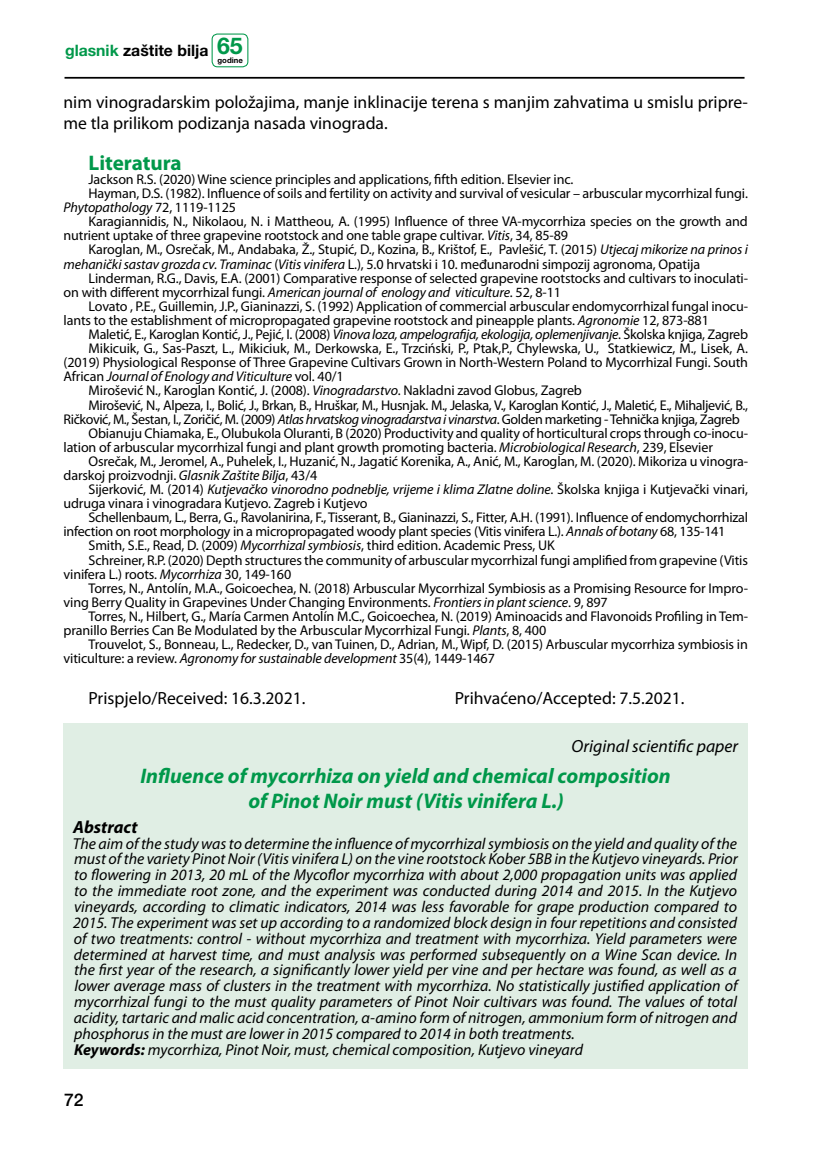
<style>
.page{position:relative;width:819px;height:1166px;background:#fff}
.page>*{position:absolute;margin:0;border:0;box-sizing:border-box;transform-origin:0 0}
.t1{font:italic 700 21.18px/24.7px "Myriad Pro";color:#00984a;text-align:center}
.t2{font:700 21.18px "Myriad Pro";color:#00984a}
.t3{font:17.68px/20.3px "Myriad Pro";color:#000}
.t4{font:italic 17.68px "Myriad Pro";color:#000}
.t5{font:italic 700 17.68px "Myriad Pro";color:#000}
.t6{font:500 17.68px "Helvetica Neue LT Pro";color:#000}
.t7{font:500 17.5px "Helvetica Neue LT Pro";color:#000}
.t8{font:italic 15.92px/15.9px "Myriad Pro";color:#000}
.t9{font:700 15.92px "Helvetica Neue LT Pro";color:#000}
.t10{font:700 15.75px "Helvetica Neue LT Pro";color:#000}
.t11{font:14.17px "Myriad Pro";letter-spacing:-.01em;color:#000}
.t12{font:14.17px "Myriad Pro";letter-spacing:-.03em;color:#000}
.t13{font:italic 14.17px "Myriad Pro";letter-spacing:-.01em;color:#000}
.t14{font:700 7.7px "Helvetica Neue LT Pro";color:#000}
.s1{color:#00984a}
.s2{font-size:23.1px;color:#00984a}
.s3{font-style:normal}
.s4{font-style:italic}
.s5{font-weight:700}
</style>
<div class="page">
<hr style="left:64px;top:77px;width:680px;height:2px;background:#000">
<div style="left:211px;top:34px;width:37px;height:33px;border:1px solid #00984a;border-radius:5px"></div>
<div style="left:64px;top:723px;width:684px;height:346px;background:#e0eee4"></div>
<p class="t10" style="left:65px;top:40px;width:179px"><span class="s1">glasnik</span> zaštite bilja <span class="s2">65</span></p>
<p class="t14" style="left:217px;top:56px;width:27px">godine</p>
<p class="t9" style="left:64px;top:41px;width:146px"><span class="s1">glasnik</span> zaštite bilja</p>
<p class="t3" style="left:64px;top:92px;width:686px">nim vinogradarskim položajima, manje inklinacije terena s manjim zahvatima u smislu pripre&shy;me tla prilikom podizanja nasada vinograda.</p>
<h1 class="t2" style="left:88px;top:149px;width:95px">Literatura</h1>
<p class="t11" style="left:88px;top:170px;width:486px">Jackson R.S. (2020) Wine science principles and applications, fifth edition. Elsevier inc.</p>
<p class="t11" style="left:88px;top:185px;width:661px">Hayman, D.S. (1982). Influence of soils and fertility on activity and survival of vesicular – arbuscular mycorrhizal fungi.</p>
<p class="t13" style="left:64px;top:199px;width:174px">Phytopathology <span class="s3">72, 1119-1125</span></p>
<p class="t11" style="left:88px;top:213px;width:661px">Karagiannidis, N., Nikolaou, N. i Mattheou, A. (1995) Influence of three VA-mycorrhiza species on the growth and</p>
<p class="t11" style="left:64px;top:227px;width:506px">nutrient uptake of three grapevine rootstock and one table grape cultivar. <span class="s4">Vitis</span>, 34, 85-89</p>
<p class="t11" style="left:88px;top:241px;width:661px">Karoglan, M., Osrečak, M., Andabaka, Ž., Stupić, D., Kozina, B., Krištof, E., Pavlešić, T. (2015) <span class="s4">Utjecaj mikorize na prinos i</span></p>
<p class="t11" style="left:64px;top:255px;width:638px"><span class="s4">mehanički sastav grozda cv. Traminac</span> (<span class="s4">Vitis vinifera</span> L.), 5.0 hrvatski i 10. međunarodni simpozij agronoma, Opatija</p>
<p class="t11" style="left:88px;top:269px;width:661px">Linderman, R.G., Davis, E.A. (2001) Comparative response of selected grapevine rootstocks and cultivars to inoculati-</p>
<p class="t11" style="left:64px;top:283px;width:499px">on with different mycorrhizal fungi. <span class="s4">American journal of enology and viticulture</span>. 52, 8-11</p>
<p class="t11" style="left:88px;top:297px;width:661px">Lovato , P.E., Guillemin, J.P., Gianinazzi, S. (1992) Application of commercial arbuscular endomycorrhizal fungal inocu-</p>
<p class="t11" style="left:64px;top:311px;width:647px">lants to the establishment of micropropagated grapevine rootstock and pineapple plants. <span class="s4">Agronomie</span> 12, 873-881</p>
<p class="t11" style="left:88px;top:325px;width:661px">Maletić, E., Karoglan Kontić, J., Pejić, I. (2008) <span class="s4">Vinova loza, ampelografija, ekologija, oplemenjivanje</span>. Školska knjiga, Zagreb</p>
<p class="t11" style="left:88px;top:340px;width:661px">Mikicuik, G., Sas-Paszt, L., Mikiciuk, M., Derkowska, E., Trzciński, P., Ptak,P., Chylewska, U., Statkiewicz, M., Lisek, A.</p>
<p class="t11" style="left:64px;top:354px;width:686px">(2019) Physiological Response of Three Grapevine Cultivars Grown in North-Western Poland to Mycorrhizal Fungi. South</p>
<p class="t13" style="left:64px;top:368px;width:281px"><span class="s3">African</span> Journal of Enology and Viticulture <span class="s3">vol. 40/1</span></p>
<p class="t11" style="left:88px;top:382px;width:495px">Mirošević N., Karoglan Kontić, J. (2008). <span class="s4">Vinogradarstvo</span>. Nakladni zavod Globus, Zagreb</p>
<p class="t12" style="left:88px;top:396px;width:660px">Mirošević, N., Alpeza, I., Bolić, J., Brkan, B., Hruškar, M., Husnjak. M., Jelaska, V., Karoglan Kontić, J., Maletić, E., Mihaljević, B.,</p>
<p class="t12" style="left:64px;top:410px;width:677px">Ričković, M., Šestan, I., Zoričić, M. (2009) <span class="s4">Atlas hrvatskog vinogradarstva i vinarstva</span>. Golden marketing - Tehnička knjiga, Zagreb</p>
<p class="t11" style="left:88px;top:424px;width:661px">Obianuju Chiamaka, E., Olubukola Oluranti, B (2020) Productivity and quality of horticultural crops through co-inocu-</p>
<p class="t11" style="left:64px;top:438px;width:651px">lation of arbuscular mycorrhizal fungi and plant growth promoting bacteria. <span class="s4">Microbiological Research</span>, 239, Elsevier</p>
<p class="t11" style="left:88px;top:452px;width:661px">Osrečak, M., Jeromel, A., Puhelek, I., Huzanić, N., Jagatić Korenika, A., Anić, M., Karoglan, M. (2020). Mikoriza u vinogra-</p>
<p class="t11" style="left:64px;top:466px;width:255px">darskoj proizvodnji. <span class="s4">Glasnik Zaštite Bilja</span>, 43/4</p>
<p class="t13" style="left:88px;top:480px;width:661px"><span class="s3">Sijerković, M. (2014)</span> Kutjevačko vinorodno podneblje, vrijeme i klima Zlatne doline<span class="s3">. Školska knjiga i Kutjevački vinari,</span></p>
<p class="t11" style="left:64px;top:495px;width:305px">udruga vinara i vinogradara Kutjevo. Zagreb i Kutjevo</p>
<p class="t11" style="left:88px;top:509px;width:661px">Schellenbaum, L., Berra, G., Ravolanirina, F., Tisserant, B., Gianinazzi, S., Fitter, A.H. (1991). Influence of endomychorrhizal</p>
<p class="t11" style="left:64px;top:523px;width:663px">infection on root morphology in a micropropagated woody plant species (Vitis vinifera L.). <span class="s4">Annals of botany</span> 68, 135-141</p>
<p class="t11" style="left:88px;top:537px;width:467px">Smith, S.E., Read, D. (2009) <span class="s4">Mycorrhizal symbiosis</span>, third edition. Academic Press, UK</p>
<p class="t11" style="left:88px;top:551px;width:661px">Schreiner, R.P. (2020) Depth structures the community of arbuscular mycorrhizal fungi amplified from grapevine (Vitis</p>
<p class="t11" style="left:64px;top:565px;width:229px">vinifera L.) roots. <span class="s4">Mycorrhiza</span> 30, 149-160</p>
<p class="t11" style="left:88px;top:579px;width:661px">Torres, N., Antolín, M.A., Goicoechea, N. (2018) Arbuscular Mycorrhizal Symbiosis as a Promising Resource for Impro-</p>
<p class="t11" style="left:64px;top:593px;width:545px">ving Berry Quality in Grapevines Under Changing Environments. <span class="s4">Frontiers in plant science</span>. 9, 897</p>
<p class="t11" style="left:88px;top:607px;width:661px">Torres, N., Hilbert, G., María Carmen Antolín M.C., Goicoechea, N. (2019) Aminoacids and Flavonoids Profiling in Tem-</p>
<p class="t11" style="left:64px;top:621px;width:484px">pranillo Berries Can Be Modulated by the Arbuscular Mycorrhizal Fungi. <span class="s4">Plants</span>, 8, 400</p>
<p class="t11" style="left:88px;top:636px;width:661px">Trouvelot, S., Bonneau, L., Redecker, D., van Tuinen, D., Adrian, M., Wipf, D. (2015) Arbuscular mycorrhiza symbiosis in</p>
<p class="t11" style="left:64px;top:650px;width:433px">viticulture: a review. <span class="s4">Agronomy for sustainable development</span> 35(4), 1449-1467</p>
<p class="t3" style="left:88px;top:687px;width:218px">Prispjelo/Received: 16.3.2021.</p>
<p class="t3" style="left:455px;top:687px;width:231px">Prihvaćeno/Accepted: 7.5.2021.</p>
<p class="t4" style="left:571px;top:735px;width:168px">Original scientific paper</p>
<h1 class="t1" style="left:140px;top:763px;width:532px">Influence of mycorrhiza on yield and chemical composition of Pinot Noir must (Vitis vinifera L.)</h1>
<p class="t5" style="left:73px;top:815px;width:66px">Abstract</p>
<p class="t8" style="left:73px;top:835px;width:666px">The aim of the study was to determine the influence of mycorrhizal symbiosis on the yield and quality of the must of the variety Pinot Noir (Vitis vinifera L) on the vine rootstock Kober 5BB in the Kutjevo vineyards. Prior to flowering in 2013, 20 mL of the Mycoflor mycorrhiza with about 2,000 propagation units was applied to the immediate root zone, and the experiment was conducted during 2014 and 2015. In the Kutjevo vineyards, according to climatic indicators, 2014 was less favorable for grape production compared to 2015. The experiment was set up according to a randomized block design in four repetitions and consisted of two treatments: control - without mycorrhiza and treatment with mycorrhiza. Yield parameters were determined at harvest time, and must analysis was performed subsequently on a Wine Scan device. In the first year of the research, a significantly lower yield per vine and per hectare was found, as well as a lower average mass of clusters in the treatment with mycorrhiza. No statistically justified application of mycorrhizal fungi to the must quality parameters of Pinot Noir cultivars was found. The values of total acidity, tartaric and malic acid concentration, α-amino form of nitrogen, ammonium form of nitrogen and phosphorus in the must are lower in 2015 compared to 2014 in both treatments.<br><span class="s5">Keywords:</span> mycorrhiza, Pinot Noir, must, chemical composition, Kutjevo vineyard</p>
<p class="t7" style="left:64px;top:1090px;width:21px">72</p>
<p class="t6" style="left:64px;top:1097px;width:11px">8</p>
</div>
